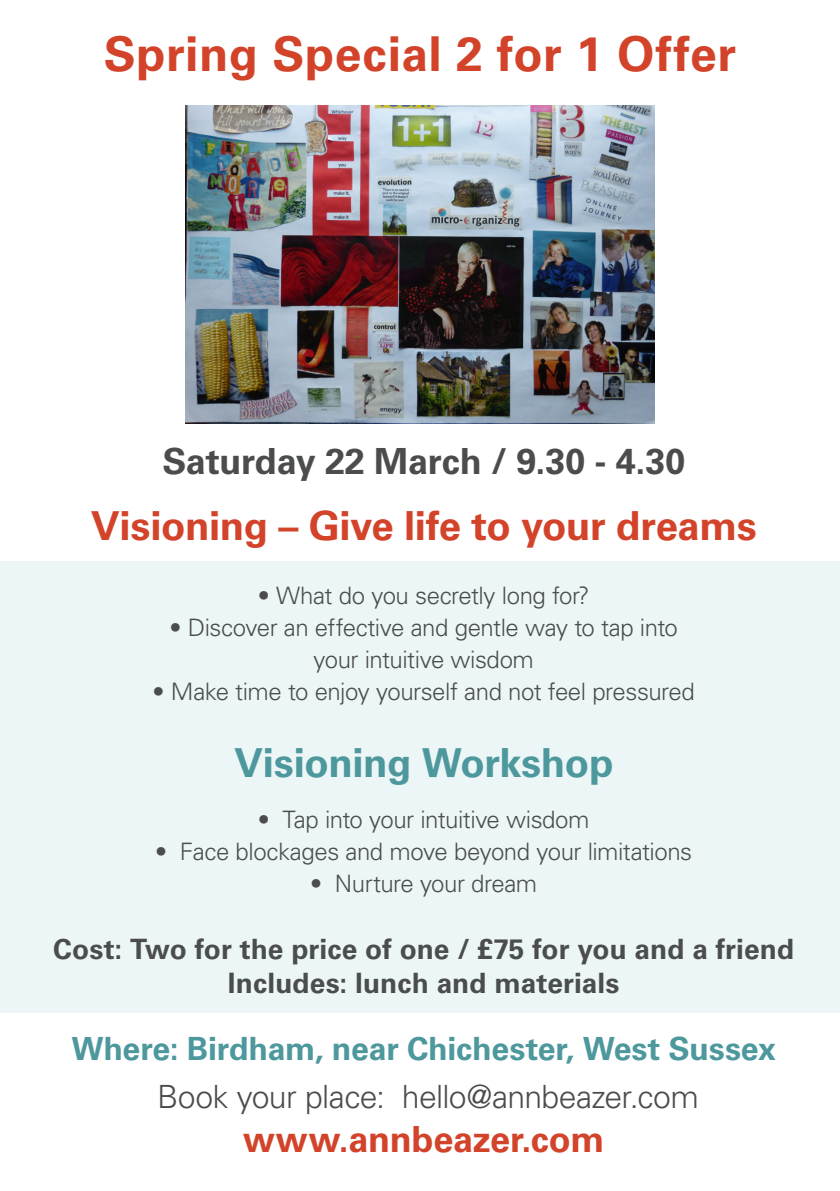
<style>
.page{position:relative;width:840px;height:1191px;background:#fff}
.page>*{position:absolute;margin:0;border:0;box-sizing:border-box;transform-origin:0 0}
.t1{font:700 48px "Univers LT Std";letter-spacing:.01em;color:#d2432a}
.t2{font:700 40px "Univers LT Std";letter-spacing:-.01em;color:#d2432a}
.t3{font:700 40px "Univers LT Std";letter-spacing:-.01em;color:#4d989d}
.t4{font:700 36px "Univers LT Std";letter-spacing:-.01em;color:#4b4c4d}
.t5{font:700 36px "Univers LT Std";letter-spacing:-.005em;color:#d2432a}
.t6{font:700 32px "Univers LT Std";letter-spacing:-.005em;color:#4d989d}
.t7{font:300 32px "Univers LT Std";letter-spacing:-.02em;color:#4b4c4d}
.t8{font:700 28px/33.6px "Univers LT Std";letter-spacing:.005em;color:#4b4c4d;text-align:center}
.t9{font:300 24px/32px "Univers LT Std";letter-spacing:-.02em;color:#4b4c4d;text-align:center}
</style>
<div class="page">
<div style="left:0;top:561px;width:839px;height:452px;background:#edf6f7"></div>
<img style="left:185px;top:106px;width:469px;height:317px">
<p class="t1" style="left:104px;top:26px;width:633px">Spring Special 2 for 1 Offer</p>
<p class="t4" style="left:162px;top:440px;width:524px">Saturday 22 March / 9.30 - 4.30</p>
<p class="t2" style="left:91px;top:502px;width:667px">Visioning – Give life to your dreams</p>
<p class="t9" style="left:258px;top:579px;width:333px">• What do you secretly long for?</p>
<p class="t9" style="left:169px;top:611px;width:509px">• Discover an effective and gentle way to tap into your intuitive wisdom</p>
<p class="t9" style="left:152px;top:675px;width:543px">• Make time to enjoy yourself and not feel pressured</p>
<p class="t3" style="left:234px;top:739px;width:380px">Visioning Workshop</p>
<p class="t9" style="left:258px;top:803px;width:333px">• Tap into your intuitive wisdom</p>
<p class="t9" style="left:155px;top:835px;width:538px">• Face blockages and move beyond your limitations</p>
<p class="t9" style="left:310px;top:867px;width:228px">• Nurture your dream</p>
<p class="t8" style="left:53px;top:933px;width:742px">Cost: Two for the price of one / £75 for you and a friend<br>Includes: lunch and materials</p>
<p class="t6" style="left:71px;top:1030px;width:705px">Where: Birdham, near Chichester, West Sussex</p>
<p class="t7" style="left:157px;top:1077px;width:543px">Book your place: hello@annbeazer.com</p>
<p class="t5" style="left:243px;top:1117px;width:363px">www.annbeazer.com</p>
</div>
